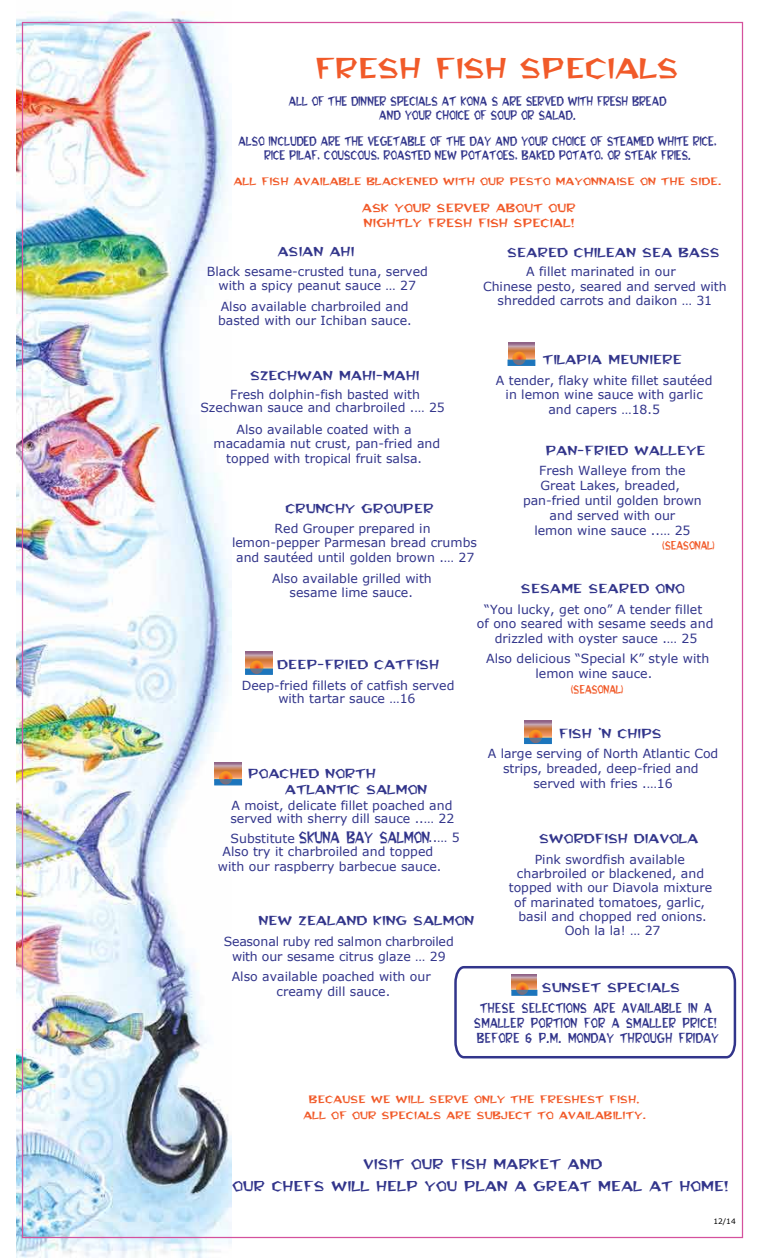
<style>
.page{position:relative;width:765px;height:1260px;background:#fff}
.page>*{position:absolute;margin:0;border:0;box-sizing:border-box;transform-origin:0 0}
.t1{font:30px "Bedrock Wide";color:#f15a29}
.t2{font:15px/22.5px "Bedrock Wide";color:#32358b;text-align:center}
.t3{font:13.75px/16.5px "Bedrock Wide";color:#32358b}
.t4{font:12.5px/14.4px "MS Reference Sans Serif";color:#32358b;text-align:center}
.t5{font:12.5px/15px "Bedrock Wide";color:#f15a29}
.t6{font:11.62px/15.1px "Flintstone";letter-spacing:.025em;color:#32358b;text-align:center}
.t7{font:300 11.25px/13.4px "Bedrock";color:#32358b;text-align:center}
.t8{font:11.25px/16.2px "Bedrock Wide";color:#f15a29;text-align:center}
.t9{font:10px "Flintstone";color:#f15a29}
.t10{font:7.5px "MS Reference Sans Serif";color:#010101}
</style>
<div class="page">
<img style="left:16px;top:11px;width:215px;height:1247px">
<svg style="left:454px;top:966px;width:283px;height:93px"></svg>
<svg style="left:508px;top:343px;width:27px;height:17px"></svg>
<div style="left:508px;top:360px;width:27px;height:6px;background:#1c75bc;border:1px solid #1c75bc"></div>
<svg style="left:512px;top:352px;width:15px;height:13px"></svg>
<svg style="left:525px;top:721px;width:26px;height:17px"></svg>
<div style="left:524px;top:738px;width:28px;height:6px;background:#1c75bc"></div>
<svg style="left:528px;top:730px;width:15px;height:13px"></svg>
<svg style="left:215px;top:762px;width:26px;height:17px"></svg>
<svg style="left:214px;top:779px;width:28px;height:6px"></svg>
<svg style="left:218px;top:771px;width:14px;height:14px"></svg>
<svg style="left:246px;top:652px;width:26px;height:17px"></svg>
<svg style="left:245px;top:669px;width:28px;height:6px"></svg>
<svg style="left:249px;top:661px;width:14px;height:13px"></svg>
<h1 class="t1" style="left:314px;top:52px;width:366px">FRESH FISH SPECIALS</h1>
<p class="t7" style="left:289px;top:95px;width:379px">ALL OF THE DINNER SPECIALS AT KONA’S ARE SERVED WITH FRESH BREAD<br>AND YOUR CHOICE OF SOUP OR SALAD.</p>
<p class="t7" style="left:239px;top:135px;width:480px">ALSO INCLUDED ARE THE VEGETABLE OF THE DAY AND YOUR CHOICE OF STEAMED WHITE RICE,<br>RICE PILAF, COUSCOUS, ROASTED NEW POTATOES, BAKED POTATO, OR STEAK FRIES.</p>
<p class="t8" style="left:234px;top:173px;width:489px">ALL FISH AVAILABLE BLACKENED WITH OUR PESTO MAYONNAISE ON THE SIDE.</p>
<p class="t5" style="left:362px;top:200px;width:215px">ASK YOUR SERVER ABOUT OUR<br>NIGHTLY FRESH FISH SPECIAL!</p>
<p class="t3" style="left:278px;top:243px;width:78px">ASIAN AHI</p>
<p class="t4" style="left:207px;top:264px;width:223px">Black sesame-crusted tuna, served with a spicy peanut sauce … 27</p>
<p class="t4" style="left:218px;top:299px;width:195px;text-align:left">Also available charbroiled and basted with our Ichiban sauce.</p>
<p class="t3" style="left:507px;top:244px;width:214px">SEARED CHILEAN SEA BASS</p>
<p class="t4" style="left:526px;top:264px;width:151px">A fillet marinated in our</p>
<p class="t4" style="left:483px;top:279px;width:245px">Chinese pesto, seared and served with</p>
<p class="t4" style="left:498px;top:293px;width:216px">shredded carrots and daikon … 31</p>
<p class="t3" style="left:543px;top:351px;width:141px">TILAPIA MEUNIERE</p>
<p class="t4" style="left:496px;top:373px;width:218px">A tender, flaky white fillet sautéed in lemon wine sauce with garlic and capers …18.5</p>
<p class="t3" style="left:251px;top:367px;width:171px">SZECHWAN MAHI-MAHI</p>
<p class="t4" style="left:200px;top:387px;width:246px;line-height:13.1px">Fresh dolphin-fish basted with<br>Szechwan sauce and charbroiled .… 25</p>
<p class="t4" style="left:214px;top:422px;width:228px">Also available coated with a macadamia nut crust, pan-fried and topped with tropical fruit salsa.</p>
<p class="t3" style="left:286px;top:500px;width:150px">CRUNCHY GROUPER</p>
<p class="t4" style="left:232px;top:521px;width:247px">Red Grouper prepared in lemon-pepper Parmesan bread crumbs and sautéed until golden brown .… 27</p>
<p class="t4" style="left:272px;top:571px;width:161px">Also available grilled with sesame lime sauce.</p>
<p class="t3" style="left:546px;top:442px;width:162px">PAN-FRIED WALLEYE</p>
<p class="t4" style="left:523px;top:463px;width:180px;line-height:15px">Fresh Walleye from the<br>Great Lakes, breaded, pan-fried until golden brown and served with our<br>lemon wine sauce ..… 25</p>
<p class="t9" style="left:663px;top:541px;width:54px">(SEASONAL)</p>
<p class="t3" style="left:521px;top:580px;width:165px">SESAME SEARED ONO</p>
<p class="t4" style="left:477px;top:602px;width:238px">“You lucky, get ono” A tender fillet<br>of ono seared with sesame seeds and drizzled with oyster sauce .… 25</p>
<p class="t4" style="left:535px;top:651px;width:175px;text-align:left;text-indent:-49px">Also delicious “Special K” style with lemon wine sauce.</p>
<p class="t3" style="left:278px;top:656px;width:163px">DEEP-FRIED CATFISH</p>
<p class="t4" style="left:242px;top:678px;width:214px;line-height:13.1px">Deep-fried fillets of catfish served with tartar sauce …16</p>
<p class="t9" style="left:571px;top:685px;width:54px">(SEASONAL)</p>
<p class="t3" style="left:285px;top:765px;width:144px;text-indent:-37px">POACHED NORTH<br>ATLANTIC SALMON</p>
<p class="t4" style="left:230px;top:799px;width:225px;line-height:13.1px;text-align:left">A moist, delicate fillet poached and served with sherry dill sauce ..… 22</p>
<p class="t4" style="left:231px;top:831px;width:231px">Substitute <sup>SKUNA</sup> <sup>BAY</sup> <sup>SALMON</sup>..… 5</p>
<p class="t4" style="left:218px;top:844px;width:225px">Also try it charbroiled and topped with our raspberry barbecue sauce.</p>
<p class="t3" style="left:259px;top:912px;width:217px">NEW ZEALAND KING SALMON</p>
<p class="t4" style="left:224px;top:934px;width:231px">Seasonal ruby red salmon charbroiled with our sesame citrus glaze … 29</p>
<p class="t4" style="left:232px;top:969px;width:201px;line-height:15px">Also available poached with our creamy dill sauce.</p>
<p class="t3" style="left:559px;top:725px;width:105px">FISH ’N CHIPS</p>
<p class="t4" style="left:488px;top:745px;width:232px;line-height:15px">A large serving of North Atlantic Cod strips, breaded, deep-fried and served with fries .…16</p>
<p class="t3" style="left:540px;top:830px;width:161px">SWORDFISH DIAVOLA</p>
<p class="t4" style="left:509px;top:852px;width:205px">Pink swordfish available charbroiled or blackened, and topped with our Diavola mixture of marinated tomatoes, garlic, basil and chopped red onions.<br>Ooh la la! … 27</p>
<p class="t3" style="left:542px;top:979px;width:139px">SUNSET SPECIALS</p>
<p class="t6" style="left:474px;top:1000px;width:246px">THESE SELECTIONS ARE AVAILABLE IN A<br>SMALLER PORTION FOR A SMALLER PRICE!<br>BEFORE 6 P.M. MONDAY THROUGH FRIDAY</p>
<p class="t8" style="left:303px;top:1091px;width:344px">BECAUSE WE WILL SERVE ONLY THE FRESHEST FISH,<br>ALL OF OUR SPECIALS ARE SUBJECT TO AVAILABILITY.</p>
<p class="t2" style="left:233px;top:1153px;width:497px">VISIT OUR FISH MARKET AND<br>OUR CHEFS WILL HELP YOU PLAN A GREAT MEAL AT HOME!</p>
<p class="t10" style="left:713px;top:1216px;width:24px">12/14</p>
</div>
